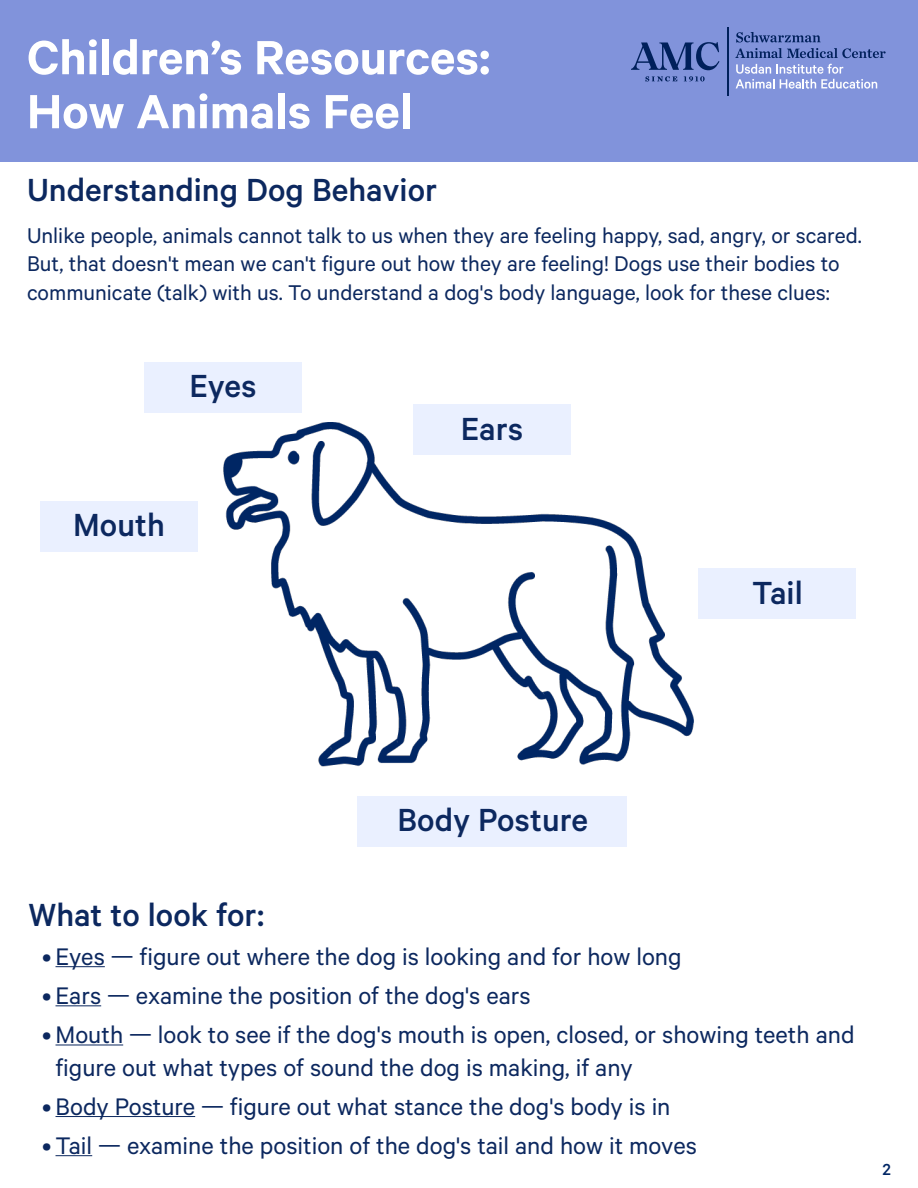
<style>
.page{position:relative;width:918px;height:1188px;background:#fff}
.page>*{position:absolute;margin:0;border:0;box-sizing:border-box;transform-origin:0 0}
.t1{font:600 54px "Calibre";color:#fff}
.CMYK_Navy_-_Content{font:500 36px "Calibre";color:#0c285f}
.t2{font:27px/32.4px "Calibre";color:#0c285f}
.CMYK_Navy_-_Bullet_T{font:24px/28.8px "Calibre";color:#0c285f}
.t3{font:500 18px "Calibre";color:#002664}
</style>
<div class="page">
<img style="left:223px;top:413px;width:493px;height:354px">
<div style="left:40px;top:501px;width:158px;height:50px;background:#eaf0ff"></div>
<div style="left:0;top:0;width:918px;height:162px;background:#8193db"></div>
<div style="left:699px;top:569px;width:157px;height:50px;background:#eaf0ff"></div>
<div style="left:144px;top:363px;width:158px;height:50px;background:#eaf0ff"></div>
<div style="left:414px;top:405px;width:157px;height:50px;background:#eaf0ff"></div>
<div style="left:358px;top:796px;width:269px;height:51px;background:#eaf0ff"></div>
<hr style="left:56px;top:966px;width:49px;height:1px;background:#0c285f">
<hr style="left:56px;top:1005px;width:45px;height:1px;background:#0c285f">
<hr style="left:56px;top:1045px;width:67px;height:1px;background:#0c285f">
<hr style="left:56px;top:1116px;width:139px;height:1px;background:#0c285f">
<hr style="left:56px;top:1155px;width:36px;height:1px;background:#0c285f">
<hr style="left:727px;top:27px;width:2px;height:69px;background:#00205b">
<svg style="left:736px;top:64px;width:141px;height:25px"></svg>
<svg style="left:645px;top:76px;width:32px;height:5px"></svg>
<svg style="left:684px;top:76px;width:21px;height:5px"></svg>
<svg style="left:631px;top:42px;width:88px;height:28px"></svg>
<svg style="left:735px;top:32px;width:150px;height:26px"></svg>
<p class="t1" style="left:27px;top:25px;width:465px">Children’s Resources:</p>
<p class="t1" style="left:27px;top:79px;width:387px">How Animals Feel</p>
<p class="CMYK_Navy_-_Content" style="left:27px;top:169px;width:412px">Understanding Dog Behavior</p>
<p class="CMYK_Navy_-_Bullet_T" style="left:27px;top:220px;width:836px">Unlike people, animals cannot talk to us when they are feeling happy, sad, angry, or scared.<br>But, that doesn't mean we can't figure out how they are feeling! Dogs use their bodies to communicate (talk) with us. To understand a dog's body language, look for these clues:</p>
<p class="CMYK_Navy_-_Content" style="left:190px;top:365px;width:68px">Eyes</p>
<p class="CMYK_Navy_-_Content" style="left:73px;top:504px;width:93px">Mouth</p>
<p class="CMYK_Navy_-_Content" style="left:461px;top:408px;width:64px">Ears</p>
<p class="CMYK_Navy_-_Content" style="left:752px;top:572px;width:52px">Tail</p>
<p class="CMYK_Navy_-_Content" style="left:397px;top:799px;width:192px">Body Posture</p>
<p class="CMYK_Navy_-_Content" style="left:29px;top:893px;width:237px">What to look for:</p>
<p class="t2" style="left:42px;top:939px;width:641px">• Eyes — figure out where the dog is looking and for how long</p>
<p class="t2" style="left:42px;top:978px;width:490px">• Ears — examine the position of the dog's ears</p>
<p class="t2" style="left:56px;top:1018px;width:801px;text-indent:-14px">• Mouth — look to see if the dog's mouth is open, closed, or showing teeth and figure out what types of sound the dog is making, if any</p>
<p class="t2" style="left:42px;top:1089px;width:630px">• Body Posture — figure out what stance the dog's body is in</p>
<p class="t2" style="left:42px;top:1128px;width:656px">• Tail — examine the position of the dog's tail and how it moves</p>
<p class="t3" style="left:883px;top:1158px;width:10px">2</p>
</div>
